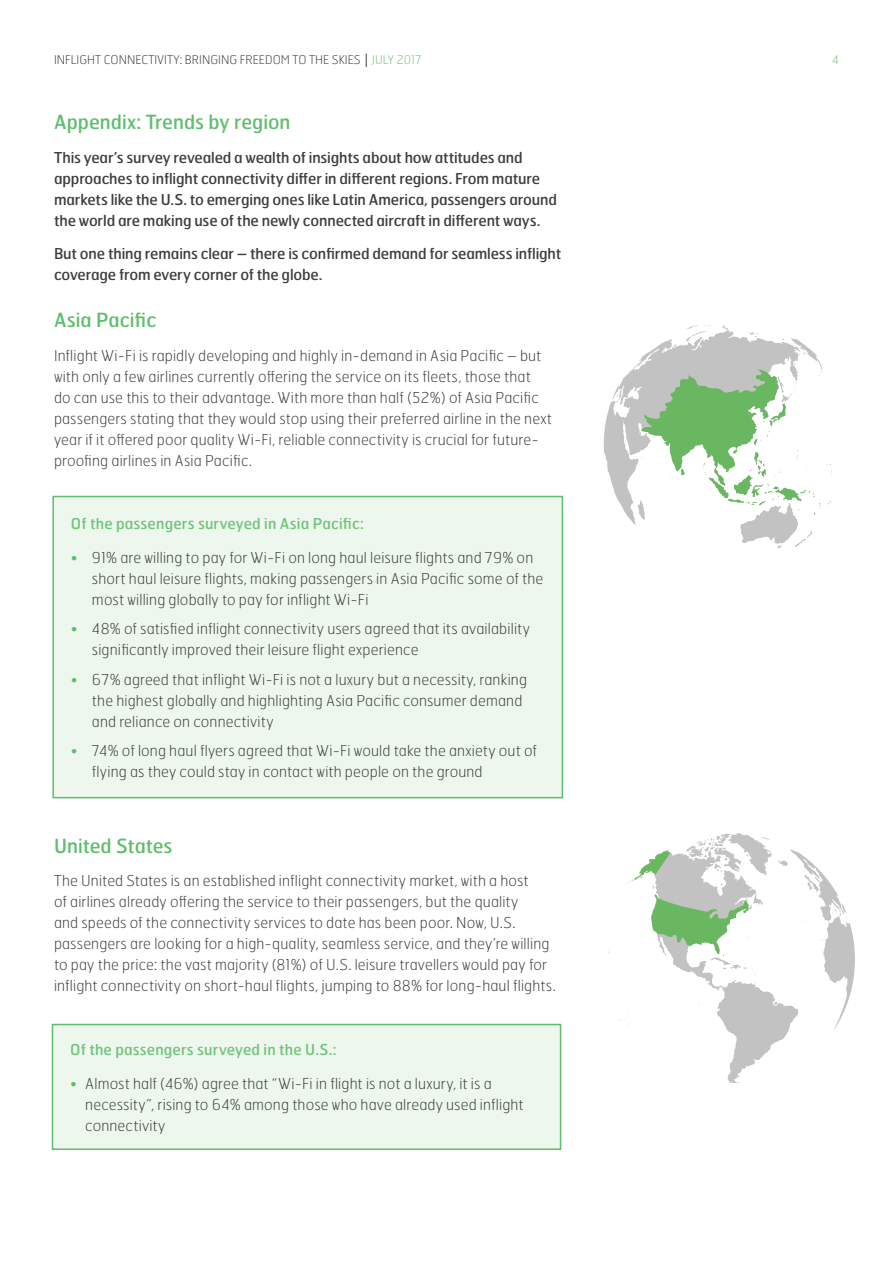
<style>
.page{position:relative;width:893px;height:1263px;background:#fff}
.page>*{position:absolute;margin:0;border:0;box-sizing:border-box;transform-origin:0 0}
.t1{font:19.5px "Hermes FB";color:#60bd6e}
.t2{font:100 15px/21px "Hermes FB";letter-spacing:.01em;color:#3e3e3f}
.t3{font:15px/21px "Hermes FB";letter-spacing:-.01em;color:#3e3e3f}
.t4{font:15px "Hermes FB";letter-spacing:.01em;color:#71c37a}
.t5{font:100 12px "Hermes FB";color:#3e3e3f}
.t6{font:100 12px "Hermes FB";color:#71c37a}
.s1{color:#71c37a}
.s2{color:#60bd6e}
</style>
<div class="page">
<div style="left:53px;top:496px;width:509px;height:302px;background:#edf7ed"></div>
<div style="left:52px;top:496px;width:511px;height:302px;border:2px solid #60bd6e"></div>
<div style="left:52px;top:1024px;width:509px;height:125px;background:#edf7ed"></div>
<div style="left:52px;top:1024px;width:509px;height:126px;border:2px solid #60bd6e"></div>
<svg style="left:687px;top:833px;width:105px;height:249px"></svg>
<svg style="left:606px;top:850px;width:249px;height:210px"></svg>
<svg style="left:604px;top:325px;width:218px;height:199px"></svg>
<svg style="left:634px;top:370px;width:198px;height:179px"></svg>
<svg style="left:366px;top:54px;width:1px;height:13px"></svg>
<p class="t5" style="left:54px;top:52px;width:369px">INFLIGHT CONNECTIVITY: BRINGING FREEDOM TO THE SKIES <span class="s1">JULY 2017</span></p>
<p class="t6" style="left:832px;top:52px;width:8px">4</p>
<p class="t1" style="left:54px;top:109px;width:238px">Appendix: Trends by region</p>
<p class="t3" style="left:54px;top:146px;width:504px">This year’s survey revealed a wealth of insights about how attitudes and approaches to inflight connectivity differ in different regions. From mature markets like the U.S. to emerging ones like Latin America, passengers around the world are making use of the newly connected aircraft in different ways.</p>
<p class="t3" style="left:54px;top:243px;width:509px">But one thing remains clear – there is confirmed demand for seamless inflight coverage from every corner of the globe.</p>
<p class="t1" style="left:54px;top:308px;width:104px">Asia Pacific</p>
<p class="t2" style="left:54px;top:345px;width:500px">Inflight Wi-Fi is rapidly developing and highly in-demand in Asia Pacific – but with only a few airlines currently offering the service on its fleets, those that<br>do can use this to their advantage. With more than half (52%) of Asia Pacific passengers stating that they would stop using their preferred airline in the next year if it offered poor quality Wi-Fi, reliable connectivity is crucial for future&shy;proofing airlines in Asia Pacific.</p>
<p class="t4" style="left:71px;top:514px;width:294px">Of the passengers surveyed in Asia Pacific:</p>
<p class="t2" style="left:92px;top:546px;width:453px;text-indent:-21px"><span class="s2">•</span> 91% are willing to pay for Wi-Fi on long haul leisure flights and 79% on short haul leisure flights, making passengers in Asia Pacific some of the most willing globally to pay for inflight Wi-Fi</p>
<p class="t2" style="left:92px;top:618px;width:440px;text-indent:-21px"><span class="s2">•</span> 48% of satisfied inflight connectivity users agreed that its availability significantly improved their leisure flight experience</p>
<p class="t2" style="left:92px;top:668px;width:437px;text-indent:-21px"><span class="s2">•</span> 67% agreed that inflight Wi-Fi is not a luxury but a necessity, ranking the highest globally and highlighting Asia Pacific consumer demand and reliance on connectivity</p>
<p class="t2" style="left:92px;top:740px;width:446px;text-indent:-21px"><span class="s2">•</span> 74% of long haul flyers agreed that Wi-Fi would take the anxiety out of flying as they could stay in contact with people on the ground</p>
<p class="t1" style="left:54px;top:833px;width:120px">United States</p>
<p class="t2" style="left:54px;top:870px;width:503px">The United States is an established inflight connectivity market, with a host<br>of airlines already offering the service to their passengers, but the quality<br>and speeds of the connectivity services to date has been poor. Now, U.S. passengers are looking for a high-quality, seamless service, and they’re willing to pay the price: the vast majority (81%) of U.S. leisure travellers would pay for inflight connectivity on short-haul flights, jumping to 88% for long-haul flights.</p>
<p class="t4" style="left:70px;top:1040px;width:268px">Of the passengers surveyed in the U.S.:</p>
<p class="t2" style="left:85px;top:1072px;width:440px;text-indent:-15px"><span class="s2">•</span> Almost half (46%) agree that “Wi-Fi in flight is not a luxury, it is a necessity”, rising to 64% among those who have already used inflight connectivity</p>
</div>
